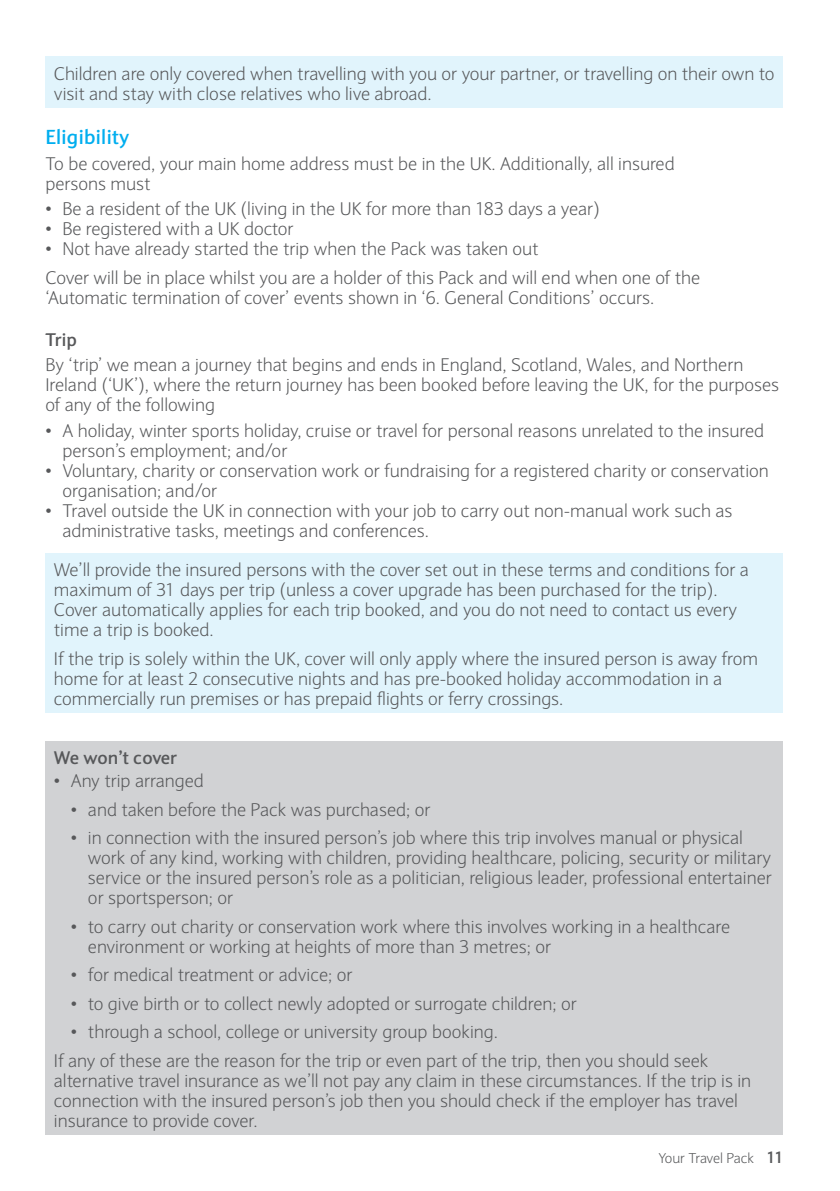
<style>
.page{position:relative;width:840px;height:1191px;background:#fff}
.page>*{position:absolute;margin:0;border:0;box-sizing:border-box;transform-origin:0 0}
.NEW_Heading_2{font:700 20px "Expert Sans";letter-spacing:.015em;color:#00aeef}
.BC___Body_Copy{font:300 18px/20px "Expert Sans";color:#57585a}
.BC___Body_Copy_9_10{font:300 18px/20px "Expert Sans";color:#57585a}
.SH_-_Sub_Header_9_9{font:700 18px "Expert Sans";letter-spacing:-.005em;color:#57585a}
.t1{font:300 14px "Expert Sans";letter-spacing:-.015em;color:#57585a}
.s1{font-weight:700;font-size:16px}
</style>
<div class="page">
<div style="left:45px;top:57px;width:737px;height:51px;background:#e1f4fc"></div>
<div style="left:45px;top:553px;width:737px;height:160px;background:#e1f4fc"></div>
<div style="left:45px;top:741px;width:737px;height:394px;background:#d1d2d4"></div>
<p class="BC___Body_Copy" style="left:54px;top:63px;width:721px">Children are only covered when travelling with you or your partner, or travelling on their own to visit and stay with close relatives who live abroad.</p>
<p class="NEW_Heading_2" style="left:45px;top:124px;width:85px">Eligibility</p>
<p class="BC___Body_Copy_9_10" style="left:45px;top:153px;width:630px">To be covered, your main home address must be in the UK. Additionally, all insured persons must</p>
<p class="BC___Body_Copy" style="left:45px;top:199px;width:555px">• Be a resident of the UK (living in the UK for more than 183 days a year)</p>
<p class="BC___Body_Copy" style="left:45px;top:219px;width:249px">• Be registered with a UK doctor</p>
<p class="BC___Body_Copy" style="left:45px;top:239px;width:494px">• Not have already started the trip when the Pack was taken out</p>
<p class="BC___Body_Copy_9_10" style="left:45px;top:267px;width:656px">Cover will be in place whilst you are a holder of this Pack and will end when one of the ‘Automatic termination of cover’ events shown in ‘6. General Conditions’ occurs.</p>
<p class="SH_-_Sub_Header_9_9" style="left:45px;top:327px;width:33px">Trip</p>
<p class="BC___Body_Copy_9_10" style="left:45px;top:355px;width:735px">By ‘trip’ we mean a journey that begins and ends in England, Scotland, Wales, and Northern<br>Ireland (‘UK’), where the return journey has been booked before leaving the UK, for the purposes of any of the following</p>
<p class="BC___Body_Copy" style="left:62px;top:420px;width:702px;text-indent:-17px">• A holiday, winter sports holiday, cruise or travel for personal reasons unrelated to the insured person’s employment; and/or</p>
<p class="BC___Body_Copy" style="left:62px;top:460px;width:707px;text-indent:-17px">• Voluntary, charity or conservation work or fundraising for a registered charity or conservation organisation; and/or</p>
<p class="BC___Body_Copy" style="left:62px;top:500px;width:671px;text-indent:-17px">• Travel outside the UK in connection with your job to carry out non-manual work such as administrative tasks, meetings and conferences.</p>
<p class="BC___Body_Copy" style="left:54px;top:560px;width:696px">We’ll provide the insured persons with the cover set out in these terms and conditions for a maximum of 31 days per trip (unless a cover upgrade has been purchased for the trip).<br>Cover automatically applies for each trip booked, and you do not need to contact us every time a trip is booked.</p>
<p class="BC___Body_Copy" style="left:54px;top:648px;width:705px">If the trip is solely within the UK, cover will only apply where the insured person is away from home for at least 2 consecutive nights and has pre-booked holiday accommodation in a commercially run premises or has prepaid flights or ferry crossings.</p>
<p class="SH_-_Sub_Header_9_9" style="left:54px;top:746px;width:125px">We won’t cover</p>
<p class="BC___Body_Copy" style="left:54px;top:771px;width:151px">• Any trip arranged</p>
<p class="BC___Body_Copy" style="left:71px;top:799px;width:361px">• and taken before the Pack was purchased; or</p>
<p class="BC___Body_Copy" style="left:88px;top:828px;width:685px;text-indent:-17px">• in connection with the insured person’s job where this trip involves manual or physical work of any kind, working with children, providing healthcare, policing, security or military service or the insured person’s role as a politician, religious leader, professional entertainer or sportsperson; or</p>
<p class="BC___Body_Copy" style="left:88px;top:916px;width:643px;text-indent:-17px">• to carry out charity or conservation work where this involves working in a healthcare environment or working at heights of more than 3 metres; or</p>
<p class="BC___Body_Copy" style="left:71px;top:965px;width:283px">• for medical treatment or advice; or</p>
<p class="BC___Body_Copy" style="left:71px;top:993px;width:507px">• to give birth or to collect newly adopted or surrogate children; or</p>
<p class="BC___Body_Copy" style="left:71px;top:1022px;width:428px">• through a school, college or university group booking.</p>
<p class="BC___Body_Copy" style="left:54px;top:1050px;width:698px">If any of these are the reason for the trip or even part of the trip, then you should seek alternative travel insurance as we’ll not pay any claim in these circumstances. If the trip is in connection with the insured person’s job then you should check if the employer has travel insurance to provide cover.</p>
<p class="t1" style="left:658px;top:1149px;width:126px">Your Travel Pack <span class="s1">11</span></p>
</div>
